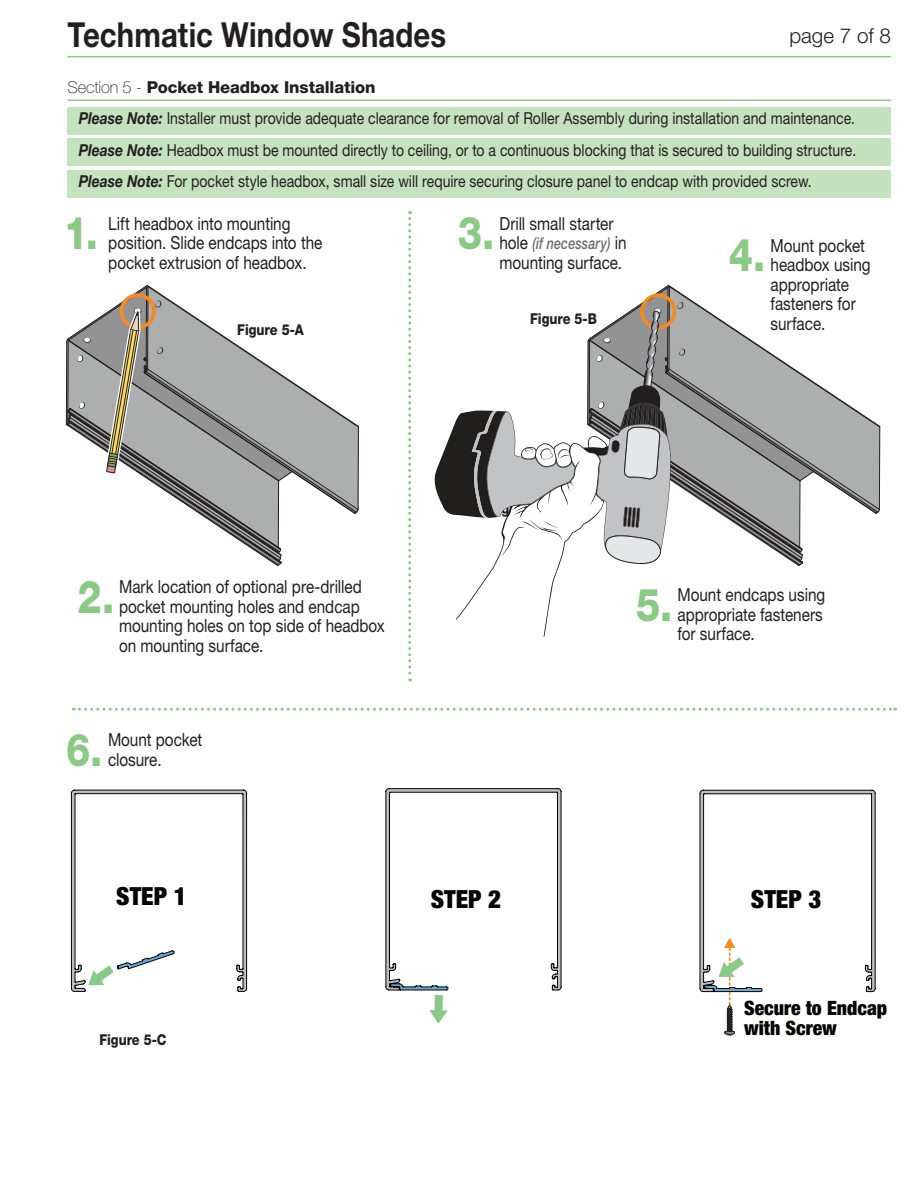
<style>
.page{position:relative;width:918px;height:1188px;background:#fff}
.page>*{position:absolute;margin:0;border:0;box-sizing:border-box;transform-origin:0 0}
.Illustration_Big_Num{font:800 45.3px "Helvetica Neue LT Std";color:#8aca85;scale:.85 1}
.t1{font:700 34.5px "Helvetica Neue LT Std";letter-spacing:.005em;color:#231f20;scale:.85 1}
.t2{font:900 condensed 25.05px "Helvetica Neue LT Std";color:#050504}
.t3{font:300 20.7px "Helvetica Neue LT Std";letter-spacing:-.005em;color:#231f20}
.t4{font:900 condensed 19.8px/19.8px "Helvetica Neue LT Std";color:#050504}
.Illustration_Big_Num-2{font:18px/19.5px "Helvetica Neue LT Std";letter-spacing:-.005em;color:#231f20;scale:.85 1}
.Illustration_Please{font:16.5px "Helvetica Neue LT Std";color:#231f20;scale:.85 1}
.Instructions_Section{font:800 16.5px "Helvetica Neue LT Std";letter-spacing:-.005em;color:#231f20}
.Illustration_Big_Num-3{font:italic 500 16.2px "Helvetica Neue LT Std";letter-spacing:.01em;color:#6c6d70;scale:.78 1}
.Figure{font:800 15px "Helvetica Neue LT Std";color:#231f20;scale:.85 1}
.s1{font-weight:100}
.s2{font-weight:700;font-style:italic}
.s3{font-weight:400;font-style:normal;font-size:18px;color:#231f20}
</style>
<div class="page">
<hr style="left:68px;top:100px;width:823px;height:1px;background:#8aca85">
<div style="left:68px;top:107px;width:823px;height:27px;background:#c4e2be"></div>
<div style="left:68px;top:139px;width:823px;height:27px;background:#c4e2be"></div>
<div style="left:68px;top:170px;width:823px;height:27px;background:#c4e2be"></div>
<svg style="left:408px;top:211px;width:3px;height:470px"></svg>
<svg style="left:73px;top:708px;width:823px;height:3px"></svg>
<svg style="left:434px;top:285px;width:446px;height:352px"></svg>
<svg style="left:66px;top:285px;width:293px;height:281px"></svg>
<svg style="left:385px;top:788px;width:177px;height:236px"></svg>
<svg style="left:700px;top:790px;width:176px;height:246px"></svg>
<svg style="left:71px;top:790px;width:176px;height:202px"></svg>
<hr style="left:68px;top:56px;width:823px;height:1px;background:#8aca85">
<h2 class="t1" style="left:68px;top:13px;width:447px">Techmatic Window Shades</h2>
<p class="t3" style="left:790px;top:23px;width:103px">page 7 of 8</p>
<p class="Instructions_Section" style="left:68px;top:77px;width:310px"><span class="s1">Section 5 -</span> Pocket Headbox Installation</p>
<p class="Illustration_Please" style="left:79px;top:109px;width:915px"><span class="s2">Please Note:</span> Installer must provide adequate clearance for removal of Roller Assembly during installation and maintenance.</p>
<p class="Illustration_Please" style="left:79px;top:140px;width:916px"><span class="s2">Please Note:</span> Headbox must be mounted directly to ceiling, or to a continuous blocking that is secured to building structure.</p>
<p class="Illustration_Please" style="left:79px;top:172px;width:864px"><span class="s2">Please Note:</span> For pocket style headbox, small size will require securing closure panel to endcap with provided screw.</p>
<p class="Illustration_Big_Num" style="left:64px;top:206px;width:42px">1.</p>
<p class="Illustration_Big_Num-2" style="left:108px;top:214px;width:253px">Lift headbox into mounting position. Slide endcaps into the pocket extrusion of headbox.</p>
<p class="Figure" style="left:237px;top:321px;width:80px">Figure 5-A</p>
<p class="Illustration_Big_Num" style="left:77px;top:570px;width:45px">2.</p>
<p class="Illustration_Big_Num-2" style="left:119px;top:577px;width:314px">Mark location of optional pre-drilled pocket mounting holes and endcap mounting holes on top side of headbox on mounting surface.</p>
<p class="Illustration_Big_Num" style="left:66px;top:723px;width:44px">6.</p>
<p class="Illustration_Big_Num-2" style="left:108px;top:730px;width:113px">Mount pocket closure.</p>
<p class="Illustration_Big_Num" style="left:458px;top:206px;width:44px">3.</p>
<p class="Illustration_Big_Num-2" style="left:500px;top:214px;width:136px">Drill small starter</p>
<p class="Illustration_Big_Num-3" style="left:500px;top:234px;width:165px"><span class="s3">hole</span> (if necessary) <span class="s3">in</span></p>
<p class="Illustration_Big_Num-2" style="left:500px;top:253px;width:146px">mounting surface.</p>
<p class="Figure" style="left:530px;top:310px;width:80px">Figure 5-B</p>
<p class="Illustration_Big_Num" style="left:729px;top:228px;width:44px">4.</p>
<p class="Illustration_Big_Num-2" style="left:771px;top:235px;width:119px">Mount pocket headbox using appropriate fasteners for surface.</p>
<p class="Figure" style="left:490px;top:500px;width:81px">Figure 6-C</p>
<p class="Illustration_Big_Num" style="left:636px;top:578px;width:44px">5.</p>
<p class="Illustration_Big_Num-2" style="left:678px;top:585px;width:175px">Mount endcaps using appropriate fasteners for surface.</p>
<p class="t2" style="left:116px;top:881px;width:72px">STEP 1</p>
<p class="t2" style="left:431px;top:884px;width:72px">STEP 2</p>
<p class="t2" style="left:751px;top:884px;width:72px">STEP 3</p>
<p class="Figure" style="left:99px;top:1031px;width:81px">Figure 5-C</p>
<p class="t4" style="left:744px;top:998px;width:145px">Secure to Endcap with Screw</p>
</div>
